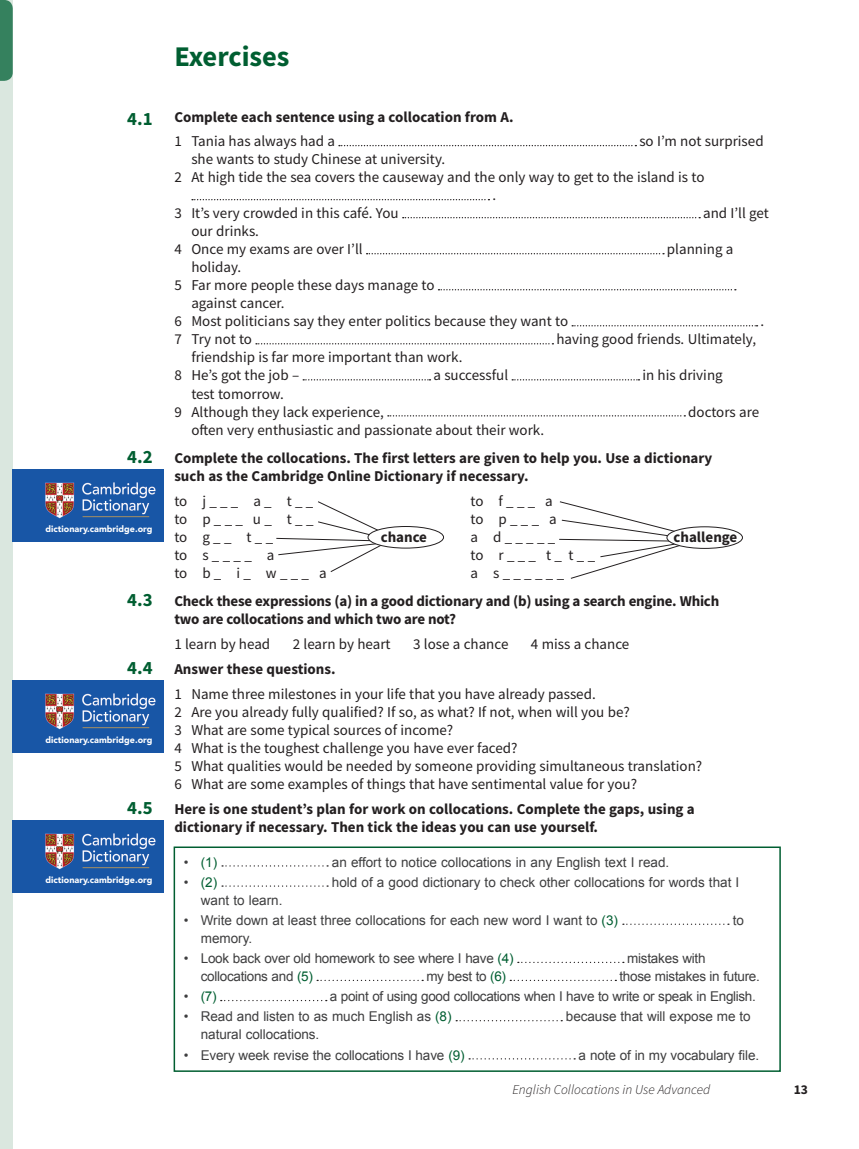
<style>
.page{position:relative;width:859px;height:1149px;background:#fff}
.page>*{position:absolute;margin:0;border:0;box-sizing:border-box;transform-origin:0 0}
.t1{font:700 28.5px "Source Sans Pro";color:#005e31}
.t2{font:700 18.75px "Source Sans Pro";color:#005e31}
.t3{font:15px/18px "Source Sans Pro";color:#231f20}
.t4{font:700 15px/24.3px "Source Sans Pro";color:#231f20}
.t5{font:13.5px "Arial";letter-spacing:-.005em;color:#3e3e3f}
.t6{font:13.5px "Arial";letter-spacing:-.025em;color:#3e3e3f}
.t7{font:italic 300 13.5px "Source Sans Pro";color:#231f20}
.t8{font:13.5px "Arial";color:#005e31}
.t9{font:700 13.5px "Source Sans Pro";color:#231f20}
.t10{font:900 9px "Avenir LT Std";color:#fff}
.s1{font-weight:400}
.s2{font-weight:700}
.s3{color:#3e3e3f}
.s4{color:#005e31}
</style>
<div class="page">
<div style="left:0;top:0;width:13px;height:1148px;background:#dae7df"></div>
<svg style="left:0;top:0;width:13px;height:81px"></svg>
<svg style="left:276px;top:501px;width:106px;height:71px"></svg>
<div style="left:368px;top:526px;width:76px;height:22px;background:#fff;border-radius:50%"></div>
<div style="left:368px;top:526px;width:76px;height:22px;border:1px solid #231f20;border-radius:50%"></div>
<svg style="left:339px;top:145px;width:297px;height:1px"></svg>
<svg style="left:192px;top:199px;width:297px;height:1px"></svg>
<svg style="left:403px;top:217px;width:297px;height:1px"></svg>
<svg style="left:367px;top:253px;width:297px;height:1px"></svg>
<svg style="left:438px;top:289px;width:298px;height:1px"></svg>
<svg style="left:572px;top:325px;width:185px;height:1px"></svg>
<svg style="left:256px;top:343px;width:297px;height:1px"></svg>
<svg style="left:303px;top:379px;width:127px;height:1px"></svg>
<svg style="left:512px;top:379px;width:127px;height:1px"></svg>
<svg style="left:388px;top:415px;width:297px;height:1px"></svg>
<div style="left:13px;top:469px;width:151px;height:72px;background:#1856a6"></div>
<img style="left:45px;top:482px;width:111px;height:37px">
<div style="left:13px;top:680px;width:151px;height:72px;background:#1856a6"></div>
<img style="left:45px;top:693px;width:111px;height:37px">
<div style="left:13px;top:819px;width:151px;height:72px;background:#1856a6"></div>
<img style="left:31px;top:819px;width:133px;height:51px">
<svg style="left:559px;top:501px;width:122px;height:78px"></svg>
<div style="left:667px;top:526px;width:75px;height:22px;background:#fff;border-radius:50%"></div>
<div style="left:666px;top:526px;width:77px;height:22px;border:1px solid #231f20;border-radius:50%"></div>
<svg style="left:222px;top:865px;width:106px;height:1px"></svg>
<svg style="left:222px;top:885px;width:106px;height:1px"></svg>
<svg style="left:623px;top:923px;width:106px;height:1px"></svg>
<svg style="left:518px;top:961px;width:106px;height:1px"></svg>
<svg style="left:317px;top:979px;width:106px;height:1px"></svg>
<svg style="left:510px;top:979px;width:106px;height:1px"></svg>
<svg style="left:469px;top:1058px;width:106px;height:1px"></svg>
<div style="left:174px;top:846px;width:607px;height:225px;border:2px solid #005e31"></div>
<p class="t2" style="left:127px;top:106px;width:27px">4.1</p>
<p class="t2" style="left:127px;top:444px;width:27px">4.2</p>
<p class="t10" style="left:46px;top:523px;width:109px">dictionary.cambridge.org</p>
<p class="t2" style="left:127px;top:587px;width:27px">4.3</p>
<p class="t2" style="left:127px;top:655px;width:27px">4.4</p>
<p class="t10" style="left:46px;top:734px;width:109px">dictionary.cambridge.org</p>
<p class="t2" style="left:127px;top:795px;width:27px">4.5</p>
<p class="t10" style="left:46px;top:874px;width:109px">dictionary.cambridge.org</p>
<p class="t1" style="left:174px;top:37px;width:117px">Exercises</p>
<p class="t4" style="left:174px;top:104px;width:341px">Complete each sentence using a collocation from A.<br><span class="s1">1 Tania has always had a</span></p>
<p class="t3" style="left:639px;top:132px;width:126px">so I’m not surprised</p>
<p class="t3" style="left:191px;top:150px;width:255px">she wants to study Chinese at university.</p>
<p class="t3" style="left:174px;top:168px;width:532px">2 At high tide the sea covers the causeway and the only way to get to the island is to</p>
<p class="t3" style="left:492px;top:186px;width:5px">.</p>
<p class="t3" style="left:174px;top:204px;width:226px">3 It’s very crowded in this café. You</p>
<p class="t3" style="left:703px;top:204px;width:67px">and I’ll get</p>
<p class="t3" style="left:174px;top:222px;width:190px;text-indent:17px">our drinks.<br>4 Once my exams are over I’ll</p>
<p class="t3" style="left:667px;top:240px;width:68px">planning a</p>
<p class="t3" style="left:191px;top:258px;width:51px">holiday.</p>
<p class="t3" style="left:174px;top:276px;width:262px">5 Far more people these days manage to</p>
<p class="t3" style="left:191px;top:294px;width:95px">against cancer.</p>
<p class="t3" style="left:174px;top:312px;width:395px">6 Most politicians say they enter politics because they want to</p>
<p class="t3" style="left:760px;top:312px;width:5px">.</p>
<p class="t3" style="left:174px;top:330px;width:79px">7 Try not to</p>
<p class="t3" style="left:556px;top:330px;width:201px">having good friends. Ultimately,</p>
<p class="t3" style="left:174px;top:348px;width:290px;text-indent:17px">friendship is far more important than work.<br>8 He’s got the job –</p>
<p class="t3" style="left:433px;top:366px;width:76px">a successful</p>
<p class="t3" style="left:642px;top:366px;width:82px">in his driving</p>
<p class="t3" style="left:174px;top:384px;width:211px;text-indent:17px">test tomorrow.<br>9 Although they lack experience,</p>
<p class="t3" style="left:688px;top:402px;width:72px">doctors are</p>
<p class="t4" style="left:174px;top:415px;width:539px;line-height:28.7px;text-indent:17px"><span class="s1">often very enthusiastic and passionate about their work.<br></span>Complete the collocations. The first letters are given to help you. Use a dictionary</p>
<p class="t4" style="left:174px;top:463px;width:356px">such as the Cambridge Online Dictionary if necessary. <span class="s1">to j _ _ _ a _ t _ _</span></p>
<p class="t3" style="left:174px;top:509px;width:141px">to p _ _ _ u _ t _ _ to g _ _ t _ _</p>
<p class="t3" style="left:470px;top:491px;width:88px">to f _ _ _ a to p _ _ _ a a d _ _ _ _ _</p>
<p class="t4" style="left:381px;top:524px;width:48px">chance</p>
<p class="t4" style="left:673px;top:524px;width:65px">challenge</p>
<p class="t3" style="left:174px;top:545px;width:154px">to s _ _ _ _ a<br>to b _ i _ w _ _ _ a</p>
<p class="t4" style="left:174px;top:592px;width:546px;line-height:18px">Check these expressions (a) in a good dictionary and (b) using a search engine. Which two are collocations and which two are not?</p>
<p class="t3" style="left:174px;top:634px;width:97px">1 learn by head</p>
<p class="t3" style="left:293px;top:634px;width:99px">2 learn by heart</p>
<p class="t3" style="left:413px;top:634px;width:97px">3 lose a chance</p>
<p class="t3" style="left:531px;top:634px;width:100px">4 miss a chance</p>
<p class="t3" style="left:174px;top:656px;width:423px;line-height:24.3px"><span class="s2">Answer these questions.<br></span>1 Name three milestones in your life that you have already passed.</p>
<p class="t3" style="left:174px;top:702px;width:529px">2 Are you already fully qualified? If so, as what? If not, when will you be?<br>3 What are some typical sources of income?<br>4 What is the toughest challenge you have ever faced?<br>5 What qualities would be needed by someone providing simultaneous translation?<br>6 What are some examples of things that have sentimental value for you?</p>
<p class="t4" style="left:174px;top:799px;width:522px;line-height:18px">Here is one student’s plan for work on collocations. Complete the gaps, using a dictionary if necessary. Then tick the ideas you can use yourself.</p>
<p class="t3" style="left:470px;top:545px;width:126px">to r _ _ _ t _ t _ _ a s _ _ _ _ _ _</p>
<p class="t8" style="left:184px;top:852px;width:35px"><span class="s3">•</span> (1)</p>
<p class="t5" style="left:332px;top:852px;width:339px">an effort to notice collocations in any English text I read.</p>
<p class="t8" style="left:184px;top:872px;width:35px"><span class="s3">•</span> (2)</p>
<p class="t5" style="left:332px;top:872px;width:409px">hold of a good dictionary to check other collocations for words that I</p>
<p class="t5" style="left:201px;top:890px;width:83px">want to learn.</p>
<p class="t5" style="left:184px;top:910px;width:436px">• Write down at least three collocations for each new word I want to <span class="s4">(3)</span></p>
<p class="t5" style="left:733px;top:910px;width:13px">to</p>
<p class="t5" style="left:201px;top:928px;width:53px">memory.</p>
<p class="t5" style="left:184px;top:948px;width:331px">• Look back over old homework to see where I have <span class="s4">(4)</span></p>
<p class="t5" style="left:627px;top:948px;width:80px">mistakes with</p>
<p class="t5" style="left:201px;top:966px;width:114px">collocations and <span class="s4">(5)</span></p>
<p class="t5" style="left:426px;top:966px;width:81px">my best to <span class="s4">(6)</span></p>
<p class="t5" style="left:619px;top:966px;width:142px">those mistakes in future.</p>
<p class="t8" style="left:184px;top:986px;width:34px"><span class="s3">•</span> (7)</p>
<p class="t6" style="left:330px;top:986px;width:427px">a point of using good collocations when I have to write or speak in English.</p>
<p class="t5" style="left:184px;top:1006px;width:269px">• Read and listen to as much English as <span class="s4">(8)</span></p>
<p class="t5" style="left:566px;top:1006px;width:186px">because that will expose me to</p>
<p class="t5" style="left:201px;top:1024px;width:120px">natural collocations.</p>
<p class="t5" style="left:184px;top:1045px;width:282px">• Every week revise the collocations I have <span class="s4">(9)</span></p>
<p class="t5" style="left:579px;top:1045px;width:182px">a note of in my vocabulary file.</p>
<p class="t7" style="left:512px;top:1080px;width:199px">English Collocations in Use Advanced</p>
<p class="t9" style="left:794px;top:1079px;width:16px">13</p>
</div>
